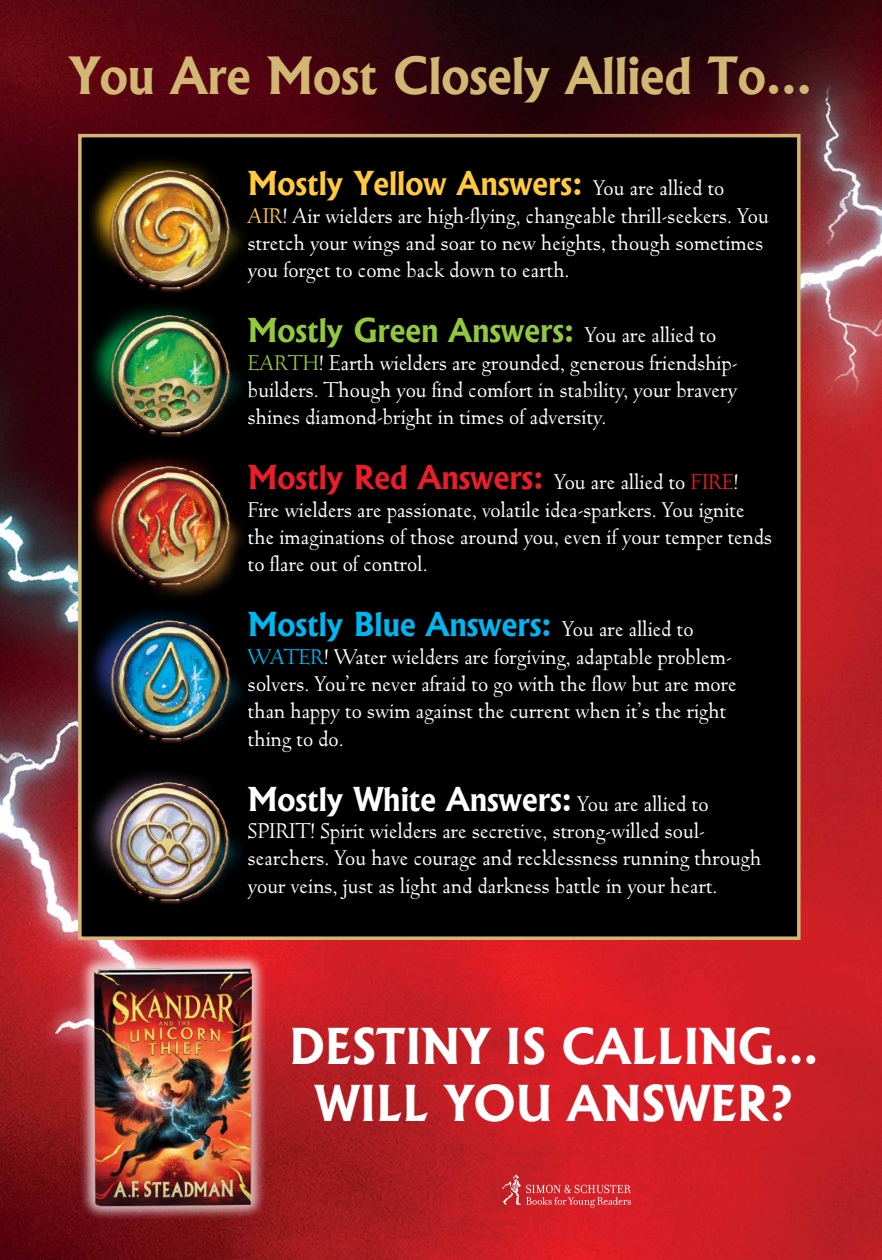
<style>
.page{position:relative;width:882px;height:1260px;background:#fff}
.page>*{position:absolute;margin:0;border:0;box-sizing:border-box;transform-origin:0 0}
.t1{font:700 49px "Albertus";color:#d2b774}
.t2{font:700 47.25px/56.7px "Albertus";color:#fff;text-align:center}
.t3{font:700 31.5px "Albertus";color:#ea1d2a}
.t4{font:700 31.5px "Albertus";color:#ffca3e}
.t5{font:700 31.5px "Albertus";color:#92c83e}
.t6{font:700 31.5px "Albertus";color:#fff}
.t7{font:700 31.5px "Albertus";color:#00b6f1}
.t8{font:22.75px/27.3px "Truesdell";color:#fff}
.s1{font-family:"Truesdell";font-weight:400;font-size:22.75px;color:#fff}
.s2{color:#ffca3e}
.s3{color:#92c83e}
.s4{font-family:"Truesdell";font-weight:400;font-size:22.75px}
.s5{color:#00b6f1}
</style>
<div class="page">
<img style="left:0;top:0;width:882px;height:1260px">
<div style="left:80px;top:136px;width:719px;height:802px;background:#000"></div>
<div style="left:78px;top:134px;width:723px;height:806px;border:4px solid #d2b774"></div>
<img style="left:90px;top:611px;width:152px;height:294px">
<img style="left:89px;top:455px;width:154px;height:141px">
<img style="left:89px;top:159px;width:153px;height:132px">
<img style="left:91px;top:291px;width:150px;height:147px">
<div style="left:78px;top:951px;width:190px;height:271px;background:#fff;opacity:.75"></div>
<img style="left:81px;top:958px;width:188px;height:263px">
<svg style="left:502px;top:1175px;width:129px;height:33px;background:#d73b42"></svg>
<h1 class="t1" style="left:69px;top:46px;width:745px">You Are Most Closely Allied To…</h1>
<h3 class="t4" style="left:248px;top:164px;width:478px">Mostly Yellow Answers: <span class="s1">You are allied to</span></h3>
<p class="t8" style="left:248px;top:202px;width:523px"><span class="s2">AIR</span>! Air wielders are high-flying, changeable thrill-seekers. You stretch your wings and soar to new heights, though sometimes you forget to come back down to earth.</p>
<h3 class="t5" style="left:248px;top:311px;width:470px">Mostly Green Answers: <span class="s1">You are allied to</span></h3>
<p class="t8" style="left:248px;top:349px;width:491px;text-align:justify"><span class="s3">EARTH</span>! Earth wielders are grounded, generous friendship&shy;builders. Though you find comfort in stability, your bravery shines diamond-bright in times of adversity.</p>
<h3 class="t3" style="left:248px;top:458px;width:492px">Mostly Red Answers: <span class="s1">You are allied to</span> <span class="s4">FIRE</span><span class="s1">!</span></h3>
<p class="t8" style="left:248px;top:496px;width:526px">Fire wielders are passionate, volatile idea-sparkers. You ignite the imaginations of those around you, even if your temper tends to flare out of control.</p>
<h3 class="t7" style="left:248px;top:605px;width:447px">Mostly Blue Answers: <span class="s1">You are allied to</span></h3>
<p class="t8" style="left:248px;top:643px;width:490px"><span class="s5">WATER</span>! Water wielders are forgiving, adaptable problem&shy;solvers. You’re never afraid to go with the flow but are more than happy to swim against the current when it’s the right thing to do.</p>
<h3 class="t6" style="left:248px;top:780px;width:462px">Mostly White Answers: <span class="s4">You are allied to</span></h3>
<p class="t8" style="left:248px;top:818px;width:515px">SPIRIT! Spirit wielders are secretive, strong-willed soul&shy;searchers. You have courage and recklessness running through your veins, just as light and darkness battle in your heart.</p>
<h2 class="t2" style="left:289px;top:1018px;width:531px">DESTINY IS CALLING…<br>WILL YOU ANSWER?</h2>
</div>
